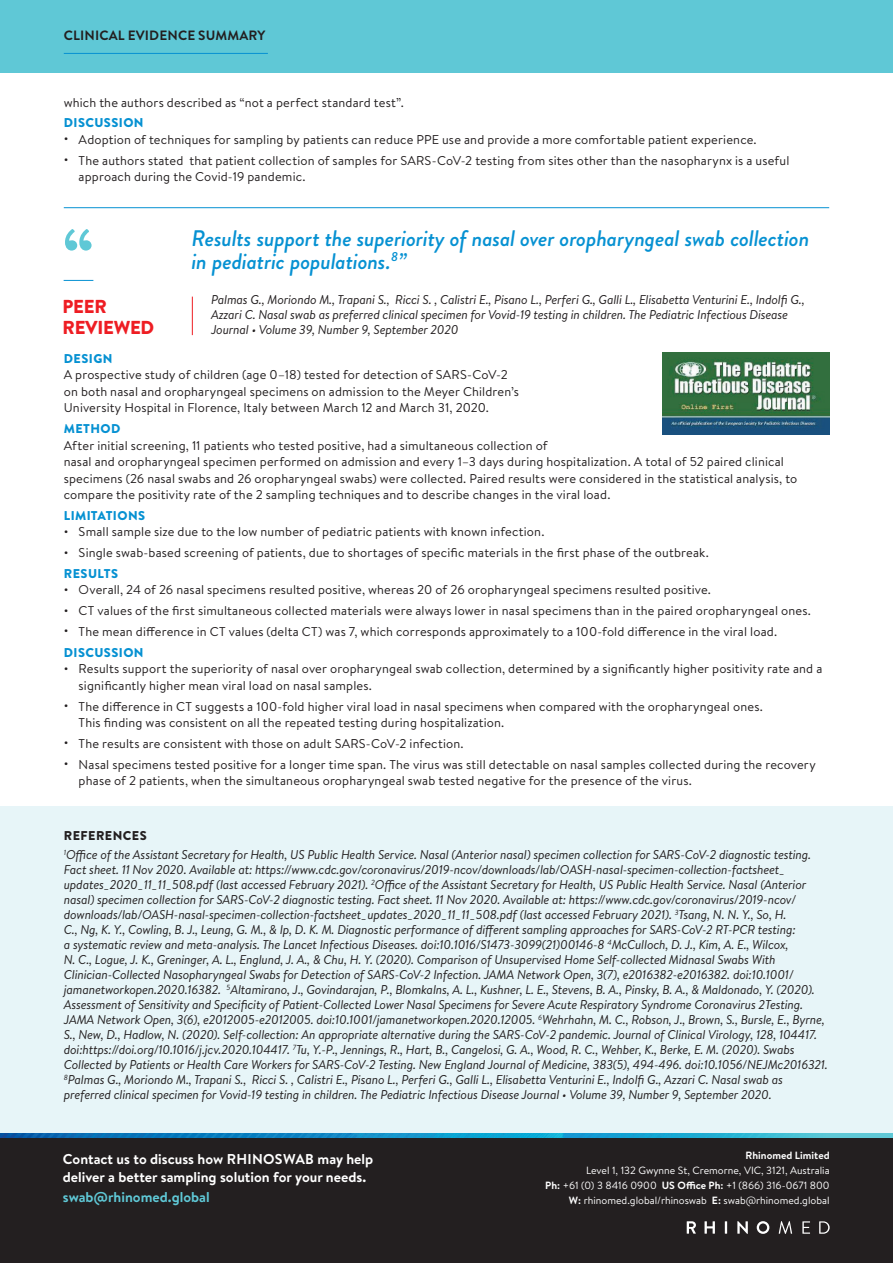
<style>
.page{position:relative;width:893px;height:1263px;background:#fff}
.page>*{position:absolute;margin:0;border:0;box-sizing:border-box;transform-origin:0 0}
.t1{font:900 72px "Brandon Grotesque";color:#5fc8d6}
.t2{font:italic 500 22.5px/22.5px "Brandon Grotesque";letter-spacing:-.005em;color:#0691d2}
.t3{font:900 18.75px/21px "Brandon Text";letter-spacing:-.015em;color:#ee1d23}
.t4{font:700 14.25px/18px "Brandon Text";color:#fff}
.t5{font:700 14.25px "Brandon Text";color:#5fc8d6}
.t6{font:700 13.5px "Brandon Grotesque";letter-spacing:.01em;color:#231f20}
.t7{font:italic 12.75px/15px "Brandon Text";letter-spacing:-.015em;color:#231f20}
.t8{font:12.75px/16.5px "Brandon Text";letter-spacing:.015em;color:#231f20}
.t9{font:900 12.75px "Brandon Text";letter-spacing:.035em;color:#0691d2}
.t10{font:10.5px/15px "Brandon Text";color:#fff;text-align:right}
.t11{font:700 10.5px "Brandon Text";color:#fff}
.s1{font-weight:900;font-style:normal}
.s2{font-weight:700}
</style>
<div class="page">
<div style="left:0;top:1136px;width:893px;height:127px;background:#231f20"></div>
<div style="left:0;top:1132px;width:893px;height:5px;background:#5fc8d6"></div>
<img style="left:0;top:1132px;width:829px;height:5px">
<div style="left:0;top:0;width:893px;height:72px;background:#5fc8d6"></div>
<hr style="left:64px;top:53px;width:204px;height:1px;background:#0691d2">
<svg style="left:687px;top:1221px;width:9px;height:13px"></svg>
<svg style="left:704px;top:1221px;width:11px;height:13px"></svg>
<svg style="left:725px;top:1221px;width:2px;height:13px"></svg>
<svg style="left:737px;top:1221px;width:11px;height:13px"></svg>
<svg style="left:757px;top:1221px;width:12px;height:13px"></svg>
<svg style="left:779px;top:1221px;width:13px;height:13px"></svg>
<svg style="left:802px;top:1221px;width:8px;height:13px"></svg>
<svg style="left:819px;top:1221px;width:11px;height:13px"></svg>
<div style="left:0;top:806px;width:893px;height:326px;background:#e7f5f8"></div>
<hr style="left:64px;top:207px;width:765px;height:1px;background:#0691d2">
<hr style="left:192px;top:297px;width:1px;height:38px;background:#ee1d23">
<img style="left:663px;top:353px;width:166px;height:82px">
<svg style="left:64px;top:280px;width:29px;height:1px"></svg>
<p class="t6" style="left:64px;top:26px;width:203px">CLINICAL EVIDENCE SUMMARY</p>
<p class="t8" style="left:64px;top:94px;width:342px">which the authors described as “not a perfect standard test”.</p>
<p class="t9" style="left:64px;top:114px;width:81px">DISCUSSION</p>
<p class="t8" style="left:64px;top:131px;width:694px">• Adoption of techniques for sampling by patients can reduce PPE use and provide a more comfortable patient experience.</p>
<p class="t8" style="left:79px;top:152px;width:712px;text-indent:-15px">• The authors stated that patient collection of samples for SARS-CoV-2 testing from sites other than the nasopharynx is a useful approach during the Covid-19 pandemic.</p>
<h1 class="t1" style="left:64px;top:204px;width:31px">“</h1>
<h3 class="t3" style="left:63px;top:296px;width:93px">PEER<br>REVIEWED</h3>
<h2 class="t2" style="left:191px;top:228px;width:620px">Results support the superiority of nasal over oropharyngeal swab collection in pediatric populations.<sup>8</sup>”</h2>
<p class="t7" style="left:211px;top:292px;width:595px">Palmas G., Moriondo M., Trapani S., Ricci S. , Calistri E., Pisano L., Perferi G., Galli L., Elisabetta Venturini E., Indolfi G.,<br>Azzari C. Nasal swab as preferred clinical specimen for Vovid-19 testing in children. The Pediatric Infectious Disease<br>Journal • Volume 39, Number 9, September 2020</p>
<p class="t9" style="left:64px;top:349px;width:50px">DESIGN</p>
<p class="t8" style="left:64px;top:366px;width:457px">A prospective study of children (age 0–18) tested for detection of SARS-CoV-2 on both nasal and oropharyngeal specimens on admission to the Meyer Children’s<br>University Hospital in Florence, Italy between March 12 and March 31, 2020.</p>
<p class="t9" style="left:64px;top:420px;width:58px">METHOD</p>
<p class="t8" style="left:64px;top:437px;width:735px">After initial screening, 11 patients who tested positive, had a simultaneous collection of<br>nasal and oropharyngeal specimen performed on admission and every 1–3 days during hospitalization. A total of 52 paired clinical specimens (26 nasal swabs and 26 oropharyngeal swabs) were collected. Paired results were considered in the statistical analysis, to compare the positivity rate of the 2 sampling techniques and to describe changes in the viral load.</p>
<p class="t9" style="left:64px;top:506px;width:83px">LIMITATIONS</p>
<p class="t8" style="left:64px;top:523px;width:482px">• Small sample size due to the low number of pediatric patients with known infection.</p>
<p class="t8" style="left:64px;top:544px;width:646px">• Single swab-based screening of patients, due to shortages of specific materials in the first phase of the outbreak.</p>
<p class="t9" style="left:64px;top:564px;width:56px">RESULTS</p>
<p class="t8" style="left:64px;top:581px;width:649px">• Overall, 24 of 26 nasal specimens resulted positive, whereas 20 of 26 oropharyngeal specimens resulted positive.</p>
<p class="t8" style="left:64px;top:602px;width:749px">• CT values of the first simultaneous collected materials were always lower in nasal specimens than in the paired oropharyngeal ones.</p>
<p class="t8" style="left:64px;top:623px;width:715px">• The mean difference in CT values (delta CT) was 7, which corresponds approximately to a 100-fold difference in the viral load.</p>
<p class="t9" style="left:64px;top:643px;width:81px">DISCUSSION</p>
<p class="t8" style="left:79px;top:660px;width:745px;text-indent:-15px">• Results support the superiority of nasal over oropharyngeal swab collection, determined by a significantly higher positivity rate and a significantly higher mean viral load on nasal samples.</p>
<p class="t8" style="left:79px;top:697px;width:686px;text-indent:-15px">• The difference in CT suggests a 100-fold higher viral load in nasal specimens when compared with the oropharyngeal ones.<br>This finding was consistent on all the repeated testing during hospitalization.</p>
<p class="t8" style="left:64px;top:735px;width:401px">• The results are consistent with those on adult SARS-CoV-2 infection.</p>
<p class="t8" style="left:79px;top:755px;width:739px;text-indent:-15px">• Nasal specimens tested positive for a longer time span. The virus was still detectable on nasal samples collected during the recovery phase of 2 patients, when the simultaneous oropharyngeal swab tested negative for the presence of the virus.</p>
<p class="t7" style="left:64px;top:826px;width:749px;line-height:19.2px"><span class="s1">REFERENCES<br></span><sup>1</sup>Office of the Assistant Secretary for Health, US Public Health Service. Nasal (Anterior nasal) specimen collection for SARS-CoV-2 diagnostic testing.</p>
<p class="t7" style="left:64px;top:862px;width:766px">Fact sheet. 11 Nov 2020. Available at: https://www.cdc.gov/coronavirus/2019-ncov/downloads/lab/OASH-nasal-specimen-collection-factsheet_ updates_2020_11_11_508.pdf (last accessed February 2021). <sup>2</sup>Office of the Assistant Secretary for Health, US Public Health Service. Nasal (Anterior nasal) specimen collection for SARS-CoV-2 diagnostic testing. Fact sheet. 11 Nov 2020. Available at: https://www.cdc.gov/coronavirus/2019-ncov/ downloads/lab/OASH-nasal-specimen-collection-factsheet_updates_2020_11_11_508.pdf (last accessed February 2021). <sup>3</sup>Tsang, N. N. Y., So, H.<br>C., Ng, K. Y., Cowling, B. J., Leung, G. M., &amp; Ip, D. K. M. Diagnostic performance of different sampling approaches for SARS-CoV-2 RT-PCR testing:<br>a systematic review and meta-analysis. The Lancet Infectious Diseases. doi:10.1016/S1473-3099(21)00146-8 <sup>4</sup>McCulloch, D. J., Kim, A. E., Wilcox,<br>N. C., Logue, J. K., Greninger, A. L., Englund, J. A., &amp; Chu, H. Y. (2020). Comparison of Unsupervised Home Self-collected Midnasal Swabs With Clinician-Collected Nasopharyngeal Swabs for Detection of SARS-CoV-2 Infection. JAMA Network Open, 3(7), e2016382-e2016382. doi:10.1001/ jamanetworkopen.2020.16382. <sup>5</sup>Altamirano, J., Govindarajan, P., Blomkalns, A. L., Kushner, L. E., Stevens, B. A., Pinsky, B. A., &amp; Maldonado, Y. (2020).<br>Assessment of Sensitivity and Specificity of Patient-Collected Lower Nasal Specimens for Severe Acute Respiratory Syndrome Coronavirus 2Testing.<br>JAMA Network Open, 3(6), e2012005-e2012005. doi:10.1001/jamanetworkopen.2020.12005. <sup>6</sup>Wehrhahn, M. C., Robson, J., Brown, S., Bursle, E., Byrne, S., New, D., Hadlow, N. (2020). Self-collection: An appropriate alternative during the SARS-CoV-2 pandemic. Journal of Clinical Virology, 128, 104417. doi:https://doi.org/10.1016/j.jcv.2020.104417. <sup>7</sup>Tu, Y.-P., Jennings, R., Hart, B., Cangelosi, G. A., Wood, R. C., Wehber, K., Berke, E. M. (2020). Swabs Collected by Patients or Health Care Workers for SARS-CoV-2 Testing. New England Journal of Medicine, 383(5), 494-496. doi:10.1056/NEJMc2016321.<br><sup>8</sup>Palmas G., Moriondo M., Trapani S., Ricci S. , Calistri E., Pisano L., Perferi G., Galli L., Elisabetta Venturini E., Indolfi G., Azzari C. Nasal swab as preferred clinical specimen for Vovid-19 testing in children. The Pediatric Infectious Disease Journal • Volume 39, Number 9, September 2020.</p>
<p class="t4" style="left:63px;top:1150px;width:312px">Contact us to discuss how RHINOSWAB may help deliver a better sampling solution for your needs.</p>
<p class="t5" style="left:63px;top:1187px;width:148px">swab@rhinomed.global</p>
<p class="t11" style="left:746px;top:1148px;width:85px">Rhinomed Limited</p>
<p class="t10" style="left:545px;top:1163px;width:286px">Level 1, 132 Gwynne St, Cremorne, VIC, 3121, Australia<br><span class="s2">Ph:</span> +61 (0) 3 8416 0900 <span class="s2">US Office Ph:</span> +1 (866) 316-0671 800<br><span class="s2">W:</span> rhinomed.global/rhinoswab <span class="s2">E:</span> swab@rhinomed.global</p>
</div>
